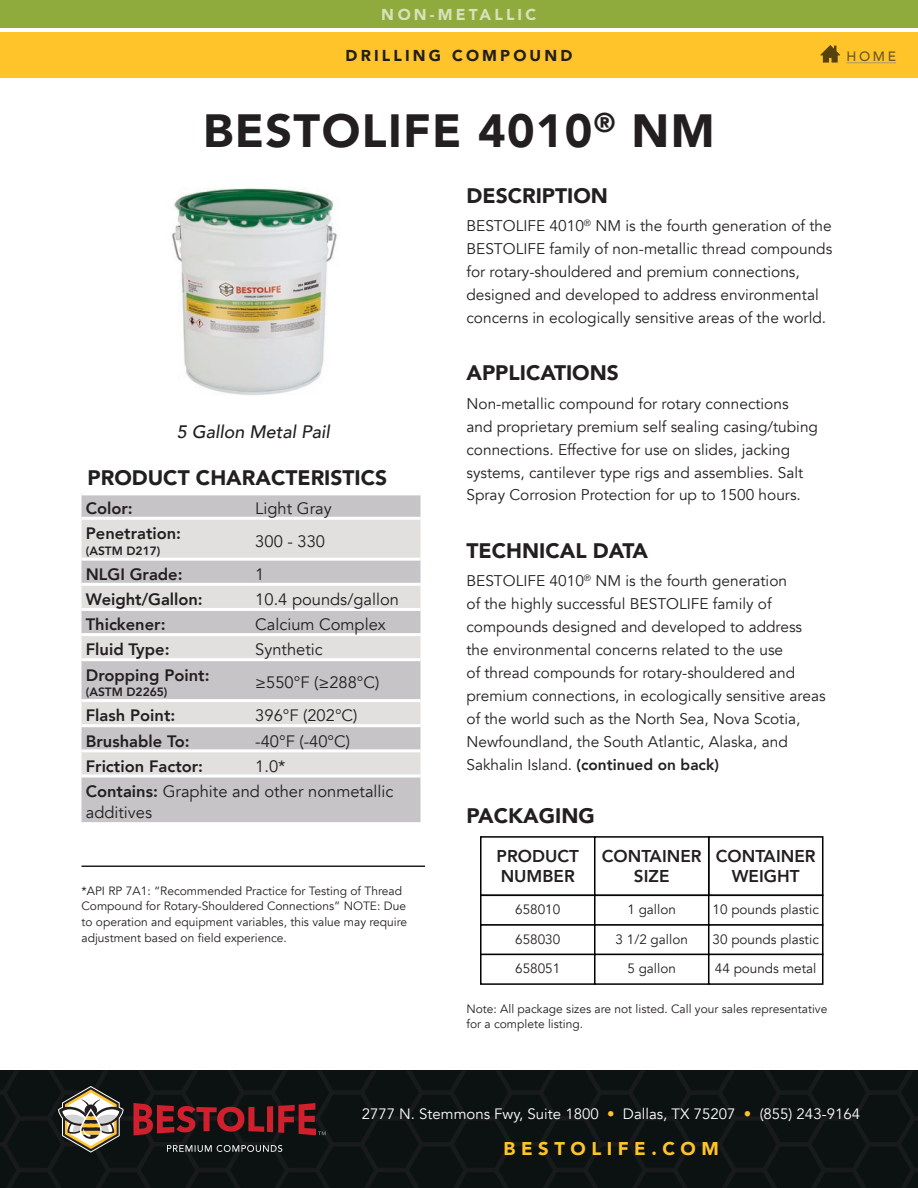
<style>
.page{position:relative;width:918px;height:1188px;background:#fff}
.page>*{position:absolute;margin:0;border:0;box-sizing:border-box;transform-origin:0 0}
.t1{font:900 46.5px "Avenir";letter-spacing:.03em;color:#231f20}
.t2{font:900 21px "Avenir";color:#231f20}
.t3{font:900 18.45px "Avenir";letter-spacing:.3em;color:#ffc429}
.t4{font:italic 500 18px "Avenir";color:#231f20}
.t5{font:800 17.1px/19.5px "Avenir";color:#231f20;text-align:center}
.t6{font:16.5px/25.2px "Avenir";color:#231f20}
.t7{font:800 16.5px "Avenir";color:#231f20}
.t8{font:900 15.75px "Avenir";letter-spacing:.2em;color:#221e1f}
.t9{font:900 15.75px "Avenir";letter-spacing:.2em;color:#fff}
.t10{font:15.45px/23px "Avenir";color:#231f20}
.t11{font:15px "Avenir";color:#fff}
.t12{font:13.5px "Avenir";color:#231f20}
.t13{font:500 13.5px "Avenir";color:#231f20}
.t14{font:12px/15.8px "Avenir";color:#231f20}
.t15{font:800 12px "Avenir";color:#231f20}
.s1{font-weight:800}
.s2{color:#ffc429}
</style>
<div class="page">
<img style="left:172px;top:188px;width:165px;height:207px">
<div style="left:0;top:0;width:918px;height:28px;background:#8faa3d"></div>
<hr style="left:81px;top:866px;width:344px;height:1px;background:#231f20">
<div style="left:708px;top:836px;width:116px;height:60px;background:#fff;border:2px solid #020304"></div>
<div style="left:480px;top:836px;width:116px;height:60px;background:#fff;border:2px solid #020304"></div>
<div style="left:594px;top:836px;width:116px;height:60px;background:#fff;border:2px solid #020304"></div>
<div style="left:480px;top:895px;width:116px;height:31px;background:#fff;border:2px solid #020304"></div>
<div style="left:594px;top:895px;width:116px;height:31px;background:#fff;border:2px solid #020304"></div>
<div style="left:708px;top:895px;width:115px;height:31px;background:#fff;border:2px solid #020304"></div>
<div style="left:480px;top:924px;width:116px;height:31px;background:#fff;border:2px solid #020304"></div>
<div style="left:594px;top:924px;width:116px;height:31px;background:#fff;border:2px solid #020304"></div>
<div style="left:708px;top:924px;width:115px;height:31px;background:#fff;border:2px solid #020304"></div>
<div style="left:480px;top:954px;width:116px;height:31px;background:#fff;border:2px solid #020304"></div>
<div style="left:594px;top:954px;width:116px;height:31px;background:#fff;border:2px solid #020304"></div>
<div style="left:708px;top:954px;width:115px;height:31px;background:#fff;border:2px solid #020304"></div>
<div style="left:81px;top:495px;width:340px;height:327px;background:#c6c4c6"></div>
<svg style="left:81px;top:520px;width:340px;height:255px;background:#d5d3d4"></svg>
<hr style="left:81px;top:517px;width:170px;height:3px;background:#fff">
<hr style="left:251px;top:517px;width:170px;height:3px;background:#fff">
<hr style="left:81px;top:558px;width:170px;height:3px;background:#fff">
<hr style="left:251px;top:558px;width:170px;height:3px;background:#fff">
<hr style="left:81px;top:583px;width:170px;height:3px;background:#fff">
<hr style="left:251px;top:583px;width:170px;height:3px;background:#fff">
<hr style="left:81px;top:608px;width:170px;height:3px;background:#fff">
<hr style="left:251px;top:608px;width:170px;height:3px;background:#fff">
<hr style="left:81px;top:633px;width:170px;height:3px;background:#fff">
<hr style="left:251px;top:633px;width:170px;height:3px;background:#fff">
<hr style="left:81px;top:658px;width:170px;height:3px;background:#fff">
<hr style="left:251px;top:658px;width:170px;height:3px;background:#fff">
<hr style="left:81px;top:699px;width:170px;height:3px;background:#fff">
<hr style="left:251px;top:699px;width:170px;height:3px;background:#fff">
<hr style="left:81px;top:724px;width:170px;height:3px;background:#fff">
<hr style="left:251px;top:724px;width:170px;height:3px;background:#fff">
<hr style="left:81px;top:749px;width:170px;height:3px;background:#fff">
<hr style="left:251px;top:749px;width:170px;height:3px;background:#fff">
<hr style="left:81px;top:775px;width:170px;height:3px;background:#fff">
<hr style="left:251px;top:775px;width:170px;height:3px;background:#fff">
<div style="left:0;top:32px;width:918px;height:46px;background:#ffc429"></div>
<svg style="left:0;top:1070px;width:918px;height:118px;background:#0e1212"></svg>
<svg style="left:167px;top:1145px;width:115px;height:7px"></svg>
<svg style="left:133px;top:1103px;width:193px;height:32px;background:#62181e"></svg>
<svg style="left:58px;top:1086px;width:66px;height:67px"></svg>
<hr style="left:846px;top:62px;width:50px;height:1px;background:#808285">
<svg style="left:820px;top:45px;width:20px;height:18px"></svg>
<p class="t9" style="left:382px;top:1px;width:156px">NON-METALLIC</p>
<p class="t8" style="left:346px;top:42px;width:228px">DRILLING COMPOUND</p>
<p class="t13" style="left:846px;top:44px;width:51px">HOME</p>
<h1 class="t1" style="left:203px;top:91px;width:513px">BESTOLIFE 4010<sup>®</sup> NM</h1>
<p class="t4" style="left:177px;top:421px;width:155px">5 Gallon Metal Pail</p>
<h2 class="t2" style="left:87px;top:460px;width:301px">PRODUCT CHARACTERISTICS</h2>
<p class="t7" style="left:86px;top:495px;width:49px">Color:</p>
<p class="t6" style="left:255px;top:496px;width:78px">Light Gray</p>
<p class="t7" style="left:86px;top:521px;width:97px">Penetration:</p>
<p class="t15" style="left:86px;top:541px;width:76px">(ASTM D217)</p>
<p class="t6" style="left:255px;top:529px;width:71px">300 - 330</p>
<p class="t7" style="left:86px;top:561px;width:98px">NLGI Grade:</p>
<p class="t6" style="left:255px;top:562px;width:11px">1</p>
<p class="t7" style="left:86px;top:587px;width:119px">Weight/Gallon:</p>
<p class="t6" style="left:255px;top:587px;width:145px">10.4 pounds/gallon</p>
<p class="t7" style="left:86px;top:612px;width:81px">Thickener:</p>
<p class="t6" style="left:255px;top:612px;width:132px">Calcium Complex</p>
<p class="t7" style="left:86px;top:637px;width:85px">Fluid Type:</p>
<p class="t6" style="left:255px;top:637px;width:69px">Synthetic</p>
<p class="t7" style="left:86px;top:662px;width:125px">Dropping Point:</p>
<p class="t15" style="left:86px;top:683px;width:83px">(ASTM D2265)</p>
<p class="t6" style="left:255px;top:670px;width:126px">≥550°F (≥288°C)</p>
<p class="t7" style="left:86px;top:703px;width:91px">Flash Point:</p>
<p class="t6" style="left:255px;top:703px;width:104px">396°F (202°C)</p>
<p class="t7" style="left:86px;top:728px;width:105px">Brushable To:</p>
<p class="t6" style="left:255px;top:729px;width:96px">-40°F (-40°C)</p>
<p class="t7" style="left:86px;top:753px;width:119px">Friction Factor:</p>
<p class="t6" style="left:86px;top:754px;width:309px;text-indent:170px">1.0*<br><span class="s1">Contains:</span> Graphite and other nonmetallic</p>
<p class="t6" style="left:86px;top:800px;width:68px">additives</p>
<p class="t14" style="left:81px;top:883px;width:327px">*API RP 7A1: “Recommended Practice for Testing of Thread Compound for Rotary-Shouldered Connections” NOTE: Due to operation and equipment variables, this value may require adjustment based on field experience.</p>
<h2 class="t2" style="left:466px;top:178px;width:143px">DESCRIPTION</h2>
<p class="t10" style="left:466px;top:215px;width:367px">BESTOLIFE 4010<sup>®</sup> NM is the fourth generation of the BESTOLIFE family of non-metallic thread compounds for rotary-shouldered and premium connections, designed and developed to address environmental concerns in ecologically sensitive areas of the world.</p>
<h2 class="t2" style="left:466px;top:355px;width:154px">APPLICATIONS</h2>
<p class="t10" style="left:466px;top:392px;width:353px">Non-metallic compound for rotary connections and proprietary premium self sealing casing/tubing connections. Effective for use on slides, jacking systems, cantilever type rigs and assemblies. Salt Spray Corrosion Protection for up to 1500 hours.</p>
<h2 class="t2" style="left:466px;top:533px;width:183px">TECHNICAL DATA</h2>
<p class="t10" style="left:466px;top:570px;width:361px">BESTOLIFE 4010<sup>®</sup> NM is the fourth generation<br>of the highly successful BESTOLIFE family of compounds designed and developed to address the environmental concerns related to the use<br>of thread compounds for rotary-shouldered and premium connections, in ecologically sensitive areas of the world such as the North Sea, Nova Scotia, Newfoundland, the South Atlantic, Alaska, and Sakhalin Island. <span class="s1">(continued on back)</span></p>
<h2 class="t2" style="left:466px;top:798px;width:130px">PACKAGING</h2>
<p class="t5" style="left:497px;top:847px;width:84px;text-align:left">PRODUCT<br>NUMBER</p>
<p class="t5" style="left:602px;top:847px;width:101px">CONTAINER<br>SIZE</p>
<p class="t5" style="left:716px;top:847px;width:101px">CONTAINER<br>WEIGHT</p>
<p class="t12" style="left:515px;top:901px;width:47px">658010</p>
<p class="t12" style="left:627px;top:901px;width:50px">1 gallon</p>
<p class="t12" style="left:713px;top:901px;width:108px">10 pounds plastic</p>
<p class="t12" style="left:515px;top:931px;width:47px">658030</p>
<p class="t12" style="left:616px;top:931px;width:74px">3 1/2 gallon</p>
<p class="t12" style="left:713px;top:931px;width:108px">30 pounds plastic</p>
<p class="t12" style="left:515px;top:961px;width:47px">658051</p>
<p class="t12" style="left:627px;top:961px;width:50px">5 gallon</p>
<p class="t12" style="left:715px;top:961px;width:103px">44 pounds metal</p>
<p class="t14" style="left:466px;top:1001px;width:362px">Note: All package sizes are not listed. Call your sales representative for a complete listing.</p>
<p class="t11" style="left:362px;top:1105px;width:500px">2777 N. Stemmons Fwy, Suite 1800 <span class="s2">•</span> Dallas, TX 75207 <span class="s2">•</span> (855) 243-9164</p>
<p class="t3" style="left:504px;top:1133px;width:217px">BESTOLIFE.COM</p>
</div>
